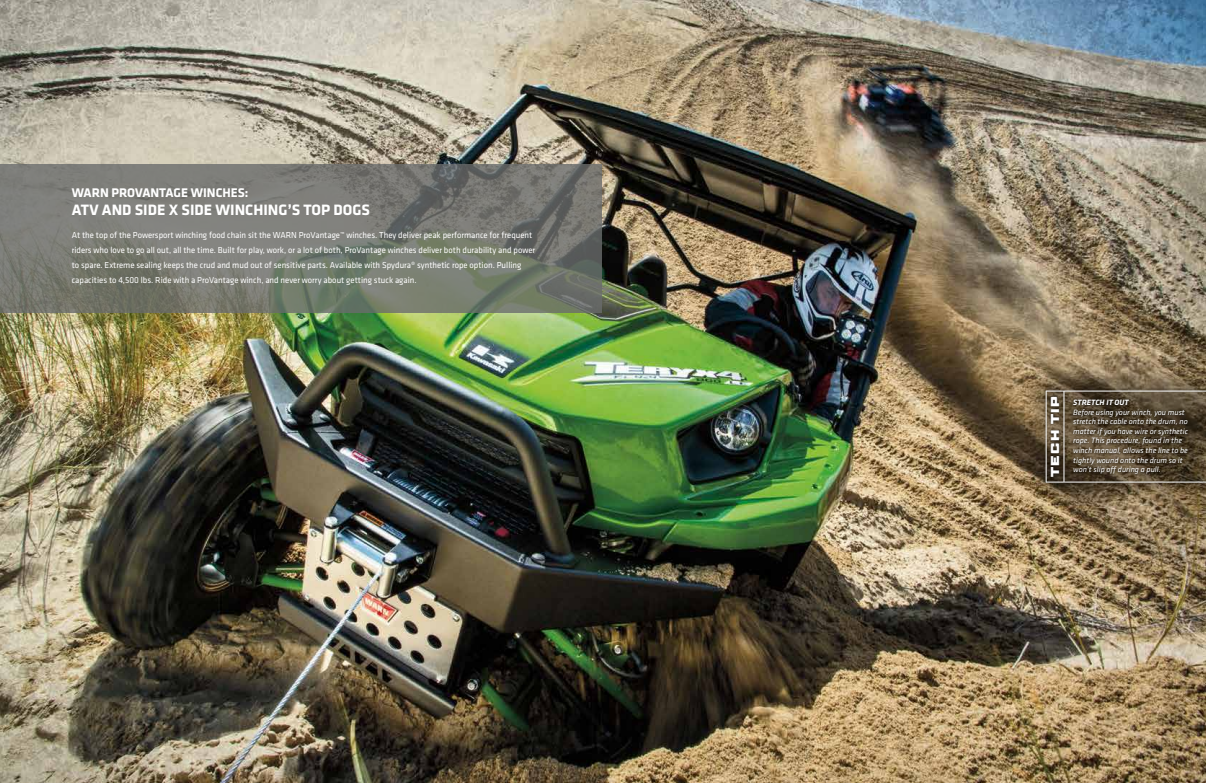
<style>
.page{position:relative;width:1206px;height:783px;background:#fff}
.page>*{position:absolute;margin:0;border:0;box-sizing:border-box;transform-origin:0 0}
.t1{font:700 15.6px "Klavika Basic";color:#fff}
.t2{font:700 13px "Klavika Basic";color:#fff}
.t3{font:900 expanded 10.6px "Agency FB";letter-spacing:.11em;color:#fff}
.t4{font:9px/15px "Klavika Basic";color:#fff;scale:.96 1}
.t5{font:italic 8px/9.6px "Klavika Basic";color:#fff}
.t6{font:italic 700 8px "Klavika Basic";color:#fff}
</style>
<div class="page">
<img style="left:0;top:0;width:1206px;height:783px">
<img style="left:998px;top:354px;width:208px;height:157px">
<svg style="left:0;top:164px;width:602px;height:149px;background:#767971"></svg>
<svg style="left:1043px;top:388px;width:163px;height:98px;background:#4f4331"></svg>
<hr style="left:1046px;top:391px;width:160px;height:1px;background:#fff">
<hr style="left:1046px;top:482px;width:160px;height:1px;background:#fff">
<hr style="left:1046px;top:391px;width:1px;height:91px;background:#fff">
<hr style="left:1064px;top:391px;width:1px;height:91px;background:#fff">
<svg style="left:1048px;top:394px;width:14px;height:86px"></svg>
<h2 class="t2" style="left:72px;top:183px;width:178px">WARN PROVANTAGE WINCHES:</h2>
<h1 class="t1" style="left:72px;top:199px;width:300px">ATV AND SIDE X SIDE WINCHING’S TOP DOGS</h1>
<p class="t4" style="left:72px;top:227px;width:484px">At the top of the Powersport winching food chain sit the WARN ProVantage™ winches. They deliver peak performance for frequent riders who love to go all out, all the time. Built for play, work, or a lot of both, ProVantage winches deliver both durability and power to spare. Extreme sealing keeps the crud and mud out of sensitive parts. Available with Spydura® synthetic rope option. Pulling capacities to 4,500 lbs. Ride with a ProVantage winch, and never worry about getting stuck again.</p>
<p class="t3" style="left:1049px;top:477px;width:82px;rotate:-90deg">TECH TIP</p>
<p class="t6" style="left:1073px;top:397px;width:57px">STRETCH IT OUT</p>
<p class="t5" style="left:1073px;top:407px;width:116px">Before using your winch, you must stretch the cable onto the drum, no matter if you have wire or synthetic rope. This procedure, found in the winch manual, allows the line to be tightly wound onto the drum so it</p>
<p class="t5" style="left:1073px;top:465px;width:89px">won’t slip off during a pull.</p>
</div>
